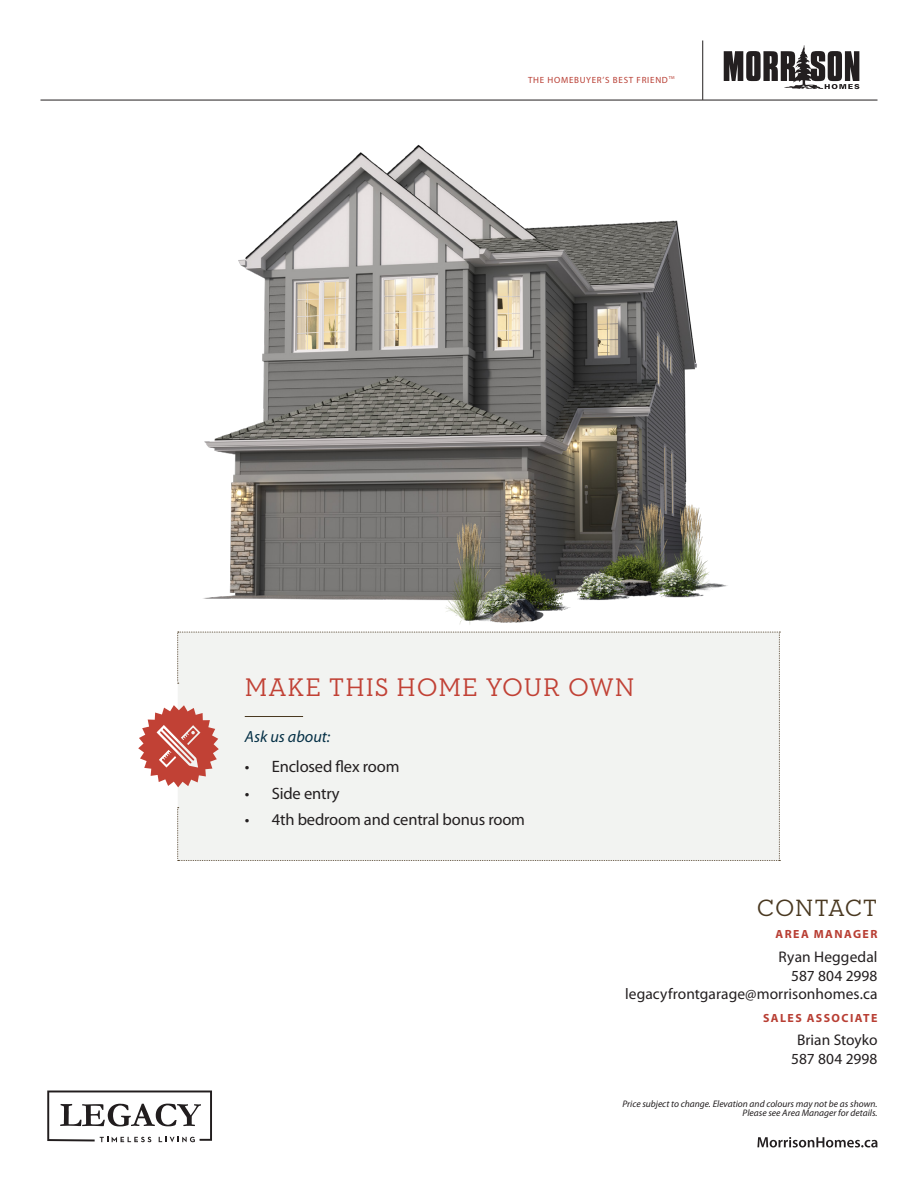
<style>
.page{position:relative;width:918px;height:1188px;background:#fff}
.page>*{position:absolute;margin:0;border:0;box-sizing:border-box;transform-origin:0 0}
.t1{font:25.95px "Neutraface Slab Text";letter-spacing:.035em;color:#c14135}
.t2{font:24px "Neutraface Slab Text";letter-spacing:.025em;color:#493820}
.t3{font:16.5px "Myriad Pro";letter-spacing:-.01em;color:#231f20}
.t4{font:italic 16.2px "Myriad Pro";color:#053046}
.t5{font:15.45px/18.5px "Myriad Pro";letter-spacing:.005em;color:#231f20;text-align:right}
.t6{font:700 11.85px "Myriad Pro";letter-spacing:.12em;color:#b83e33}
.t7{font:italic 9.45px/9.4px "Myriad Pro";color:#231f20;text-align:right}
.t8{font:9px "Myriad Pro";letter-spacing:.08em;color:#b83e33}
</style>
<div class="page">
<hr style="left:40px;top:100px;width:838px;height:1px;background:#231f20">
<hr style="left:702px;top:40px;width:1px;height:60px;background:#231f20">
<svg style="left:757px;top:1137px;width:121px;height:11px"></svg>
<svg style="left:47px;top:1091px;width:165px;height:51px"></svg>
<svg style="left:138px;top:632px;width:642px;height:229px"></svg>
<hr style="left:245px;top:716px;width:58px;height:1px;background:#493820">
<img style="left:177px;top:144px;width:604px;height:488px">
<svg style="left:724px;top:45px;width:135px;height:44px"></svg>
<p class="t8" style="left:528px;top:75px;width:148px">THE HOMEBUYER’S BEST FRIEND<sup>TM</sup></p>
<p class="t1" style="left:245px;top:671px;width:391px">MAKE THIS HOME YOUR OWN</p>
<p class="t4" style="left:245px;top:728px;width:87px">Ask us about:</p>
<p class="t3" style="left:245px;top:757px;width:156px">• Enclosed flex room</p>
<p class="t3" style="left:245px;top:784px;width:96px">• Side entry</p>
<p class="t3" style="left:245px;top:811px;width:282px">• 4th bedroom and central bonus room</p>
<p class="t2" style="left:757px;top:893px;width:122px">CONTACT</p>
<p class="t6" style="left:776px;top:928px;width:103px">AREA MANAGER</p>
<p class="t5" style="left:625px;top:948px;width:254px">Ryan Heggedal<br>587 804 2998 legacyfrontgarage@morrisonhomes.ca</p>
<p class="t6" style="left:763px;top:1011px;width:116px">SALES ASSOCIATE</p>
<p class="t5" style="left:791px;top:1031px;width:88px;text-align:center">Brian Stoyko<br>587 804 2998</p>
<p class="t7" style="left:623px;top:1099px;width:256px">Price subject to change. Elevation and colours may not be as shown.<br>Please see Area Manager for details.</p>
</div>
